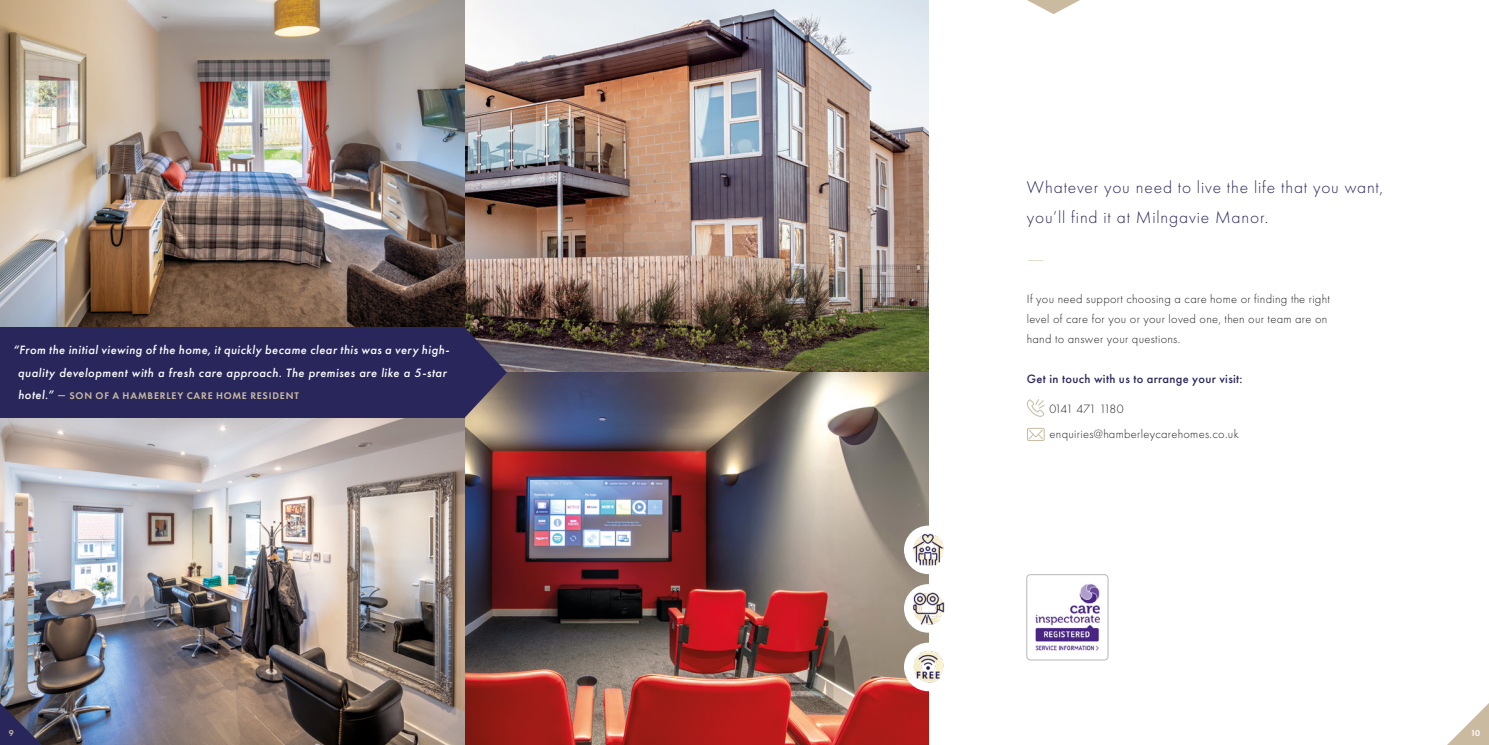
<style>
.page{position:relative;width:1489px;height:745px;background:#fff}
.page>*{position:absolute;margin:0;border:0;box-sizing:border-box;transform-origin:0 0}
.t1{font:300 17.5px/30px "Futura PT";letter-spacing:.045em;color:#28265b}
.t2{font:300 12.5px/20px "Futura PT";letter-spacing:.025em;color:#212121}
.t3{font:italic 500 12.5px/22.5px "Futura PT";letter-spacing:.035em;color:#fff;text-align:center}
.t4{font:500 12.5px "Futura PT";letter-spacing:.025em;color:#28265b}
.t5{font:300 12.5px "Futura PT";color:#cabba0;scale:2 1}
.t6{font:600 10px "Futura PT";letter-spacing:.08em;color:#cabba0}
.t7{font:600 8.75px "Futura PT";color:#fff}
.t8{font:600 8.75px "Futura PT";color:#cabba0}
.s1{font-weight:500;font-style:italic;font-size:12.5px;color:#fff}
</style>
<div class="page">
<img style="left:464px;top:0;width:464px;height:744px">
<img style="left:0;top:0;width:464px;height:327px">
<img style="left:0;top:417px;width:464px;height:327px">
<div style="left:904px;top:642px;width:48px;height:48px;background:#fff;border-radius:50%"></div>
<div style="left:904px;top:583px;width:48px;height:49px;background:#fff;border-radius:50%"></div>
<div style="left:904px;top:525px;width:48px;height:48px;background:#fff;border-radius:50%"></div>
<img style="left:907px;top:645px;width:37px;height:42px">
<svg style="left:1027px;top:0;width:53px;height:14px"></svg>
<svg style="left:0;top:702px;width:42px;height:42px;background:#3b3a58"></svg>
<svg style="left:1448px;top:704px;width:40px;height:40px"></svg>
<svg style="left:1027px;top:427px;width:17px;height:13px"></svg>
<svg style="left:1027px;top:399px;width:17px;height:17px"></svg>
<img style="left:907px;top:528px;width:37px;height:42px">
<img style="left:907px;top:587px;width:38px;height:42px">
<svg style="left:464px;top:327px;width:43px;height:90px;background:#4f475d"></svg>
<div style="left:0;top:327px;width:464px;height:90px;background:#28265b"></div>
<img style="left:1035px;top:584px;width:65px;height:67px">
<div style="left:1026px;top:574px;width:82px;height:85px;border:1px solid #b9b6b7;border-radius:4px"></div>
<p class="t3" style="left:13px;top:339px;width:437px">“From the initial viewing of the home, it quickly became clear this was a very high&shy;quality development with a fresh care approach. The premises are like a 5-star</p>
<p class="t6" style="left:18px;top:389px;width:282px"><span class="s1">hotel.”</span> — SON OF A HAMBERLEY CARE HOME RESIDENT</p>
<h1 class="t1" style="left:1026px;top:172px;width:358px">Whatever you need to live the life that you want, you’ll find it at Milngavie Manor.</h1>
<p class="t5" style="left:1026px;top:251px;width:11px">—</p>
<p class="t2" style="left:1026px;top:288px;width:304px">If you need support choosing a care home or finding the right level of care for you or your loved one, then our team are on hand to answer your questions.</p>
<p class="t4" style="left:1026px;top:371px;width:217px">Get in touch with us to arrange your visit:</p>
<p class="t2" style="left:1049px;top:396px;width:191px;line-height:25px">0141 471 1180 enquiries@hamberleycarehomes.co.uk</p>
<p class="t8" style="left:9px;top:727px;width:6px">9</p>
<p class="t7" style="left:1470px;top:727px;width:11px">10</p>
</div>
